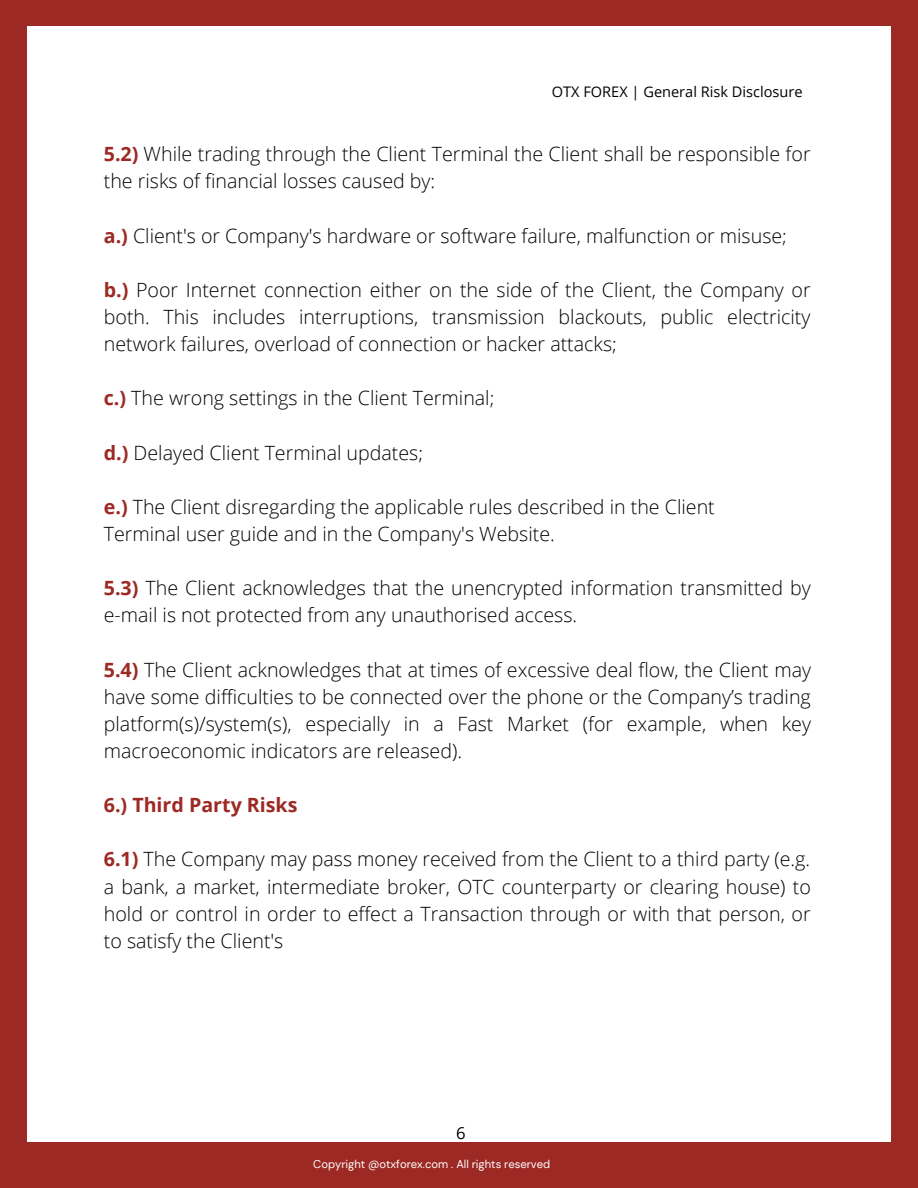
<style>
.page{position:relative;width:918px;height:1188px;background:#fff}
.page>*{position:absolute;margin:0;border:0;box-sizing:border-box;transform-origin:0 0}
.t1{font:300 19.65px/27.2px "Open Sans";color:#000;text-align:justify}
.t2{font:700 19.65px "Open Sans";color:#9d2924}
.t3{font:16.65px "Open Sans";color:#000}
.t4{font:14.55px "Open Sans";color:#000}
.t5{font:11.25px "DM Sans";color:#fff}
.s1{font-weight:700;color:#9d2924}
</style>
<div class="page">
<div style="left:0;top:0;width:918px;height:1142px;background:#9d2924"></div>
<div style="left:27px;top:26px;width:863px;height:1118px;background:#fff"></div>
<div style="left:0;top:1142px;width:918px;height:46px;background:#9d2924"></div>
<p class="t4" style="left:552px;top:82px;width:252px">OTX FOREX | General Risk Disclosure</p>
<p class="t1" style="left:104px;top:140px;width:708px"><span class="s1">5.2)</span> While trading through the Client Terminal the Client shall be responsible for the risks of financial losses caused by:</p>
<p class="t1" style="left:104px;top:221px;width:685px"><span class="s1">a.)</span> Client's or Company's hardware or software failure, malfunction or misuse;</p>
<p class="t1" style="left:104px;top:276px;width:708px"><span class="s1">b.)</span> Poor Internet connection either on the side of the Client, the Company or both. This includes interruptions, transmission blackouts, public electricity network failures, overload of connection or hacker attacks;</p>
<p class="t1" style="left:104px;top:384px;width:392px"><span class="s1">c.)</span> The wrong settings in the Client Terminal;</p>
<p class="t1" style="left:104px;top:438px;width:321px"><span class="s1">d.)</span> Delayed Client Terminal updates;</p>
<p class="t1" style="left:104px;top:493px;width:612px"><span class="s1">e.)</span> The Client disregarding the applicable rules described in the Client</p>
<p class="t1" style="left:104px;top:520px;width:452px">Terminal user guide and in the Company's Website.</p>
<p class="t1" style="left:104px;top:574px;width:709px"><span class="s1">5.3)</span> The Client acknowledges that the unencrypted information transmitted by e-mail is not protected from any unauthorised access.</p>
<p class="t1" style="left:104px;top:655px;width:709px"><span class="s1">5.4)</span> The Client acknowledges that at times of excessive deal flow, the Client may have some difficulties to be connected over the phone or the Company’s trading platform(s)/system(s), especially in a Fast Market (for example, when key macroeconomic indicators are released).</p>
<p class="t2" style="left:104px;top:791px;width:195px">6.) Third Party Risks</p>
<p class="t1" style="left:104px;top:845px;width:709px"><span class="s1">6.1)</span> The Company may pass money received from the Client to a third party (e.g. a bank, a market, intermediate broker, OTC counterparty or clearing house) to hold or control in order to effect a Transaction through or with that person, or to satisfy the Client's</p>
<p class="t3" style="left:456px;top:1121px;width:11px">6</p>
<p class="t5" style="left:313px;top:1157px;width:226px">Coighight 020 Otxfocom . All All rights res</p>
<p class="t5" style="left:544px;top:1157px;width:25px">rved</p>
<p class="t5" style="left:297px;top:1157px;width:255px">Copyrpyrt @2@otxforex.rex.com .rights reserved</p>
</div>
